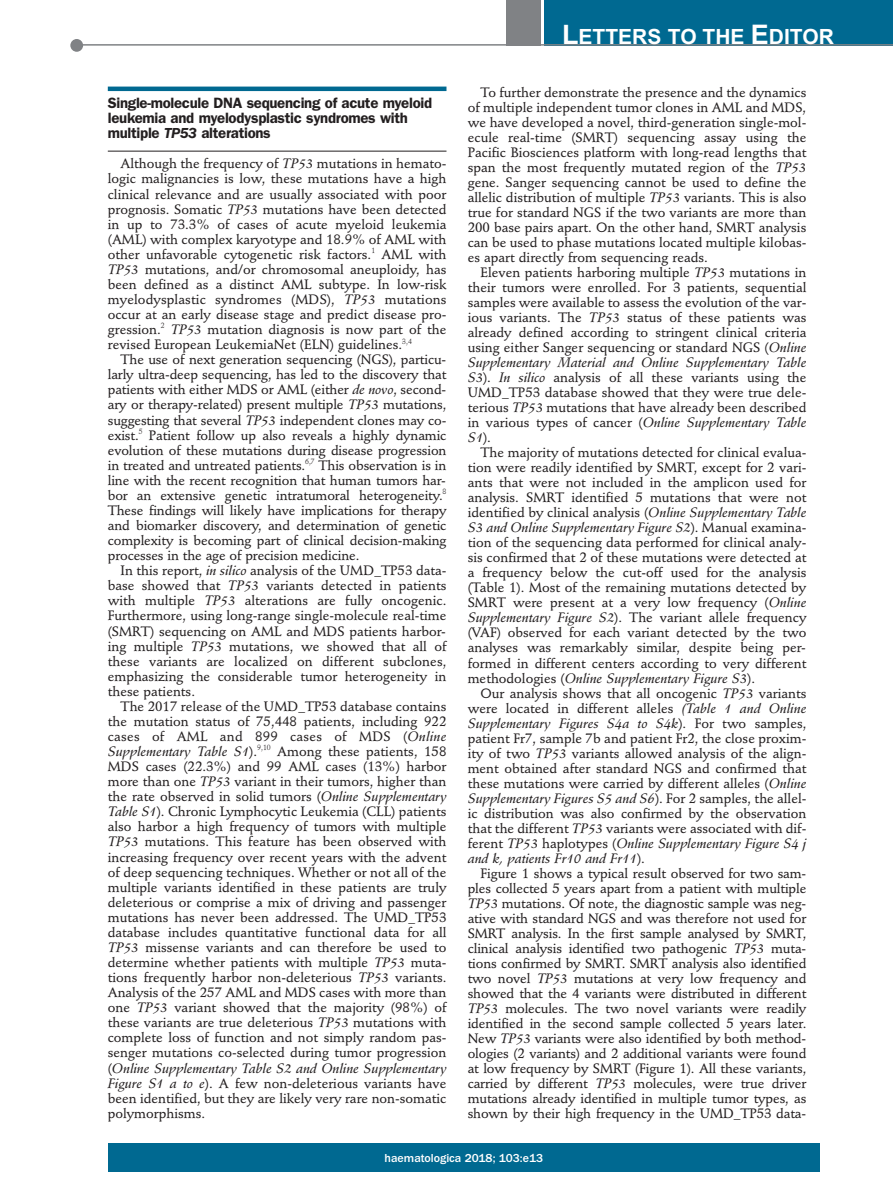
<style>
.page{position:relative;width:893px;height:1191px;background:#fff}
.page>*{position:absolute;margin:0;border:0;box-sizing:border-box;transform-origin:0 0}
.t1{font:700 21px "Arial";color:#fff}
.t2{font:600 15px/15px "Franklin Gothic";letter-spacing:-.02em;color:#231f20}
.t3{font:500 13.5px/15px "Stempel Schneidler";color:#231f20;text-align:justify}
.t4{font:italic 13.5px/15px "Stempel Schneidler Med";color:#231f20}
.t5{font:500 12px "Franklin Gothic";color:#fff}
.s1{font-size:27px}
.s2{font-family:"Stempel Schneidler Med";font-weight:400;font-style:italic}
.s3{font-family:"Stempel Schneidler";font-weight:500;font-style:normal}
.s4{font-style:italic}
</style>
<div class="page">
<hr style="left:108px;top:87px;width:338px;height:4px;background:#006991">
<hr style="left:108px;top:151px;width:338px;height:1px;background:#231f20">
<div style="left:107px;top:1143px;width:713px;height:28px;background:#006991"></div>
<div style="left:544px;top:0;width:349px;height:45px;background:#006991"></div>
<div style="left:506px;top:0;width:34px;height:45px;background:#808285"></div>
<div style="left:70px;top:39px;width:13px;height:13px;background:#808285;border-radius:50%"></div>
<hr style="left:78px;top:44px;width:815px;height:2px;background:#808285">
<h1 class="t1" style="left:562px;top:25px;width:273px"><span class="s1">L</span>ETTERS TO THE <span class="s1">E</span>DITOR</h1>
<p class="t3" style="left:468px;top:86px;width:340px;text-indent:13px">To further demonstrate the presence and the dynamics of multiple independent tumor clones in AML and MDS, we have developed a novel, third-generation single-mol&shy;ecule real-time (SMRT) sequencing assay using the Pacific Biosciences platform with long-read lengths that span the most frequently mutated region of the <span class="s2">TP53 </span>gene. Sanger sequencing cannot be used to define the allelic distribution of multiple <span class="s2">TP53</span> variants. This is also true for standard NGS if the two variants are more than 200 base pairs apart. On the other hand, SMRT analysis can be used to phase mutations located multiple kilobas&shy;es apart directly from sequencing reads.</p>
<p class="t3" style="left:468px;top:266px;width:340px;text-indent:13px">Eleven patients harboring multiple <span class="s2">TP53</span> mutations in their tumors were enrolled. For 3 patients, sequential samples were available to assess the evolution of the var&shy;ious variants. The <span class="s2">TP53</span> status of these patients was already defined according to stringent clinical criteria using either Sanger sequencing or standard NGS (<span class="s2">Online</span></p>
<p class="t4" style="left:468px;top:356px;width:340px">Supplementary Material and Online Supplementary Table</p>
<p class="t3" style="left:468px;top:371px;width:340px"><span class="s2">S3</span>). <span class="s2">In silico</span> analysis of all these variants using the UMD_TP53 database showed that they were true dele&shy;terious <span class="s2">TP53</span> mutations that have already been described</p>
<p class="t4" style="left:468px;top:416px;width:340px"><span class="s3">in various types of cancer (</span>Online Supplementary Table<br>S1<span class="s3">).</span></p>
<p class="t3" style="left:468px;top:446px;width:340px;text-indent:13px">The majority of mutations detected for clinical evalua&shy;tion were readily identified by SMRT, except for 2 vari&shy;ants that were not included in the amplicon used for analysis. SMRT identified 5 mutations that were not identified by clinical analysis (<span class="s2">Online Supplementary Table</span></p>
<p class="t4" style="left:468px;top:521px;width:340px">S3 and Online Supplementary Figure S2<span class="s3">). Manual examina-</span></p>
<p class="t3" style="left:468px;top:536px;width:340px">tion of the sequencing data performed for clinical analy&shy;sis confirmed that 2 of these mutations were detected at a frequency below the cut-off used for the analysis (Table 1). Most of the remaining mutations detected by SMRT were present at a very low frequency (<span class="s2">Online Supplementary Figure S2</span>). The variant allele frequency (VAF) observed for each variant detected by the two analyses was remarkably similar, despite being per&shy;formed in different centers according to very different</p>
<p class="t4" style="left:468px;top:671px;width:289px"><span class="s3">methodologies (</span>Online Supplementary Figure S3<span class="s3">).</span></p>
<p class="t3" style="left:468px;top:686px;width:340px;text-align:right">Our analysis shows that all oncogenic <span class="s2">TP53</span> variants were located in different alleles <span class="s2">(Table 1 and Online</span></p>
<p class="t4" style="left:468px;top:716px;width:340px">Supplementary Figures S4a to S4k<span class="s3">). For two samples,</span></p>
<p class="t3" style="left:468px;top:732px;width:340px">patient Fr7, sample 7b and patient Fr2, the close proxim&shy;ity of two <span class="s2">TP53</span> variants allowed analysis of the align&shy;ment obtained after standard NGS and confirmed that these mutations were carried by different alleles (<span class="s2">Online</span></p>
<p class="t4" style="left:468px;top:792px;width:340px">Supplementary Figures S5 and S6<span class="s3">). For 2 samples, the allel-</span></p>
<p class="t3" style="left:468px;top:807px;width:340px">ic distribution was also confirmed by the observation that the different <span class="s2">TP53</span> variants were associated with dif-</p>
<p class="t4" style="left:468px;top:837px;width:340px"><span class="s3">ferent</span> TP53 <span class="s3">haplotypes (</span>Online Supplementary Figure S4 j and k, patients Fr10 and Fr11<span class="s3">).</span></p>
<p class="t3" style="left:468px;top:867px;width:340px;text-indent:13px">Figure 1 shows a typical result observed for two sam&shy;ples collected 5 years apart from a patient with multiple <span class="s2">TP53</span> mutations. Of note, the diagnostic sample was neg&shy;ative with standard NGS and was therefore not used for SMRT analysis. In the first sample analysed by SMRT, clinical analysis identified two pathogenic <span class="s2">TP53</span> muta&shy;tions confirmed by SMRT. SMRT analysis also identified two novel <span class="s2">TP53</span> mutations at very low frequency and showed that the 4 variants were distributed in different <span class="s2">TP53</span> molecules. The two novel variants were readily identified in the second sample collected 5 years later.<br>New <span class="s2">TP53</span> variants were also identified by both method&shy;ologies (2 variants) and 2 additional variants were found at low frequency by SMRT (Figure 1). All these variants, carried by different <span class="s2">TP53</span> molecules, were true driver mutations already identified in multiple tumor types, as shown by their high frequency in the UMD_TP53 data-</p>
<p class="t5" style="left:385px;top:1150px;width:160px">haematologica 2018; 103:e13</p>
<p class="t2" style="left:108px;top:97px;width:326px">Single-molecule DNA sequencing of acute myeloid leukemia and myelodysplastic syndromes with multiple <span class="s4">TP53</span> alterations</p>
<p class="t3" style="left:108px;top:157px;width:340px;text-indent:13px">Although the frequency of <span class="s2">TP53</span> mutations in hemato&shy;logic malignancies is low, these mutations have a high clinical relevance and are usually associated with poor prognosis. Somatic <span class="s2">TP53</span> mutations have been detected in up to 73.3% of cases of acute myeloid leukemia (AML) with complex karyotype and 18.9% of AML with other unfavorable cytogenetic risk factors.<sup>1</sup> AML with <span class="s2">TP53</span> mutations, and/or chromosomal aneuploidy, has been defined as a distinct AML subtype. In low-risk myelodysplastic syndromes (MDS), <span class="s2">TP53</span> mutations occur at an early disease stage and predict disease pro&shy;gression.<sup>2</sup> <span class="s2">TP53</span> mutation diagnosis is now part of the revised European LeukemiaNet (ELN) guidelines.<sup>3,4</sup></p>
<p class="t3" style="left:108px;top:353px;width:340px;text-indent:13px">The use of next generation sequencing (NGS), particu&shy;larly ultra-deep sequencing, has led to the discovery that patients with either MDS or AML (either <span class="s2">de novo</span>, second&shy;ary or therapy-related) present multiple <span class="s2">TP53</span> mutations, suggesting that several <span class="s2">TP53</span> independent clones may co&shy;exist.<sup>5</sup> Patient follow up also reveals a highly dynamic evolution of these mutations during disease progression in treated and untreated patients.<sup>6,7</sup> This observation is in line with the recent recognition that human tumors har&shy;bor an extensive genetic intratumoral heterogeneity.<sup>8<br></sup>These findings will likely have implications for therapy and biomarker discovery, and determination of genetic complexity is becoming part of clinical decision-making processes in the age of precision medicine.</p>
<p class="t3" style="left:108px;top:564px;width:340px;text-indent:13px">In this report, <span class="s2">in silico</span> analysis of the UMD_TP53 data&shy;base showed that <span class="s2">TP53</span> variants detected in patients with multiple <span class="s2">TP53</span> alterations are fully oncogenic.<br>Furthermore, using long-range single-molecule real-time (SMRT) sequencing on AML and MDS patients harbor&shy;ing multiple <span class="s2">TP53</span> mutations, we showed that all of these variants are localized on different subclones, emphasizing the considerable tumor heterogeneity in these patients.</p>
<p class="t3" style="left:108px;top:700px;width:340px;text-indent:13px">The 2017 release of the UMD_TP53 database contains the mutation status of 75,448 patients, including 922 cases of AML and 899 cases of MDS (<span class="s2">Online Supplementary Table S1</span>).<sup>9,10</sup> Among these patients, 158<br>MDS cases (22.3%) and 99 AML cases (13%) harbor more than one <span class="s2">TP53</span> variant in their tumors, higher than the rate observed in solid tumors (<span class="s2">Online Supplementary Table S1</span>). Chronic Lymphocytic Leukemia (CLL) patients also harbor a high frequency of tumors with multiple <span class="s2">TP53</span> mutations. This feature has been observed with increasing frequency over recent years with the advent of deep sequencing techniques. Whether or not all of the multiple variants identified in these patients are truly deleterious or comprise a mix of driving and passenger mutations has never been addressed. The UMD_TP53 database includes quantitative functional data for all <span class="s2">TP53</span> missense variants and can therefore be used to determine whether patients with multiple <span class="s2">TP53</span> muta&shy;tions frequently harbor non-deleterious <span class="s2">TP53</span> variants.<br>Analysis of the 257 AML and MDS cases with more than one <span class="s2">TP53</span> variant showed that the majority (98%) of these variants are true deleterious <span class="s2">TP53</span> mutations with complete loss of function and not simply random pas&shy;senger mutations co-selected during tumor progression</p>
<p class="t4" style="left:108px;top:1061px;width:340px"><span class="s3">(</span>Online Supplementary Table S2 and Online Supplementary</p>
<p class="t3" style="left:108px;top:1076px;width:340px"><span class="s2">Figure S1 a to e</span>). A few non-deleterious variants have been identified, but they are likely very rare non-somatic polymorphisms.</p>
</div>
